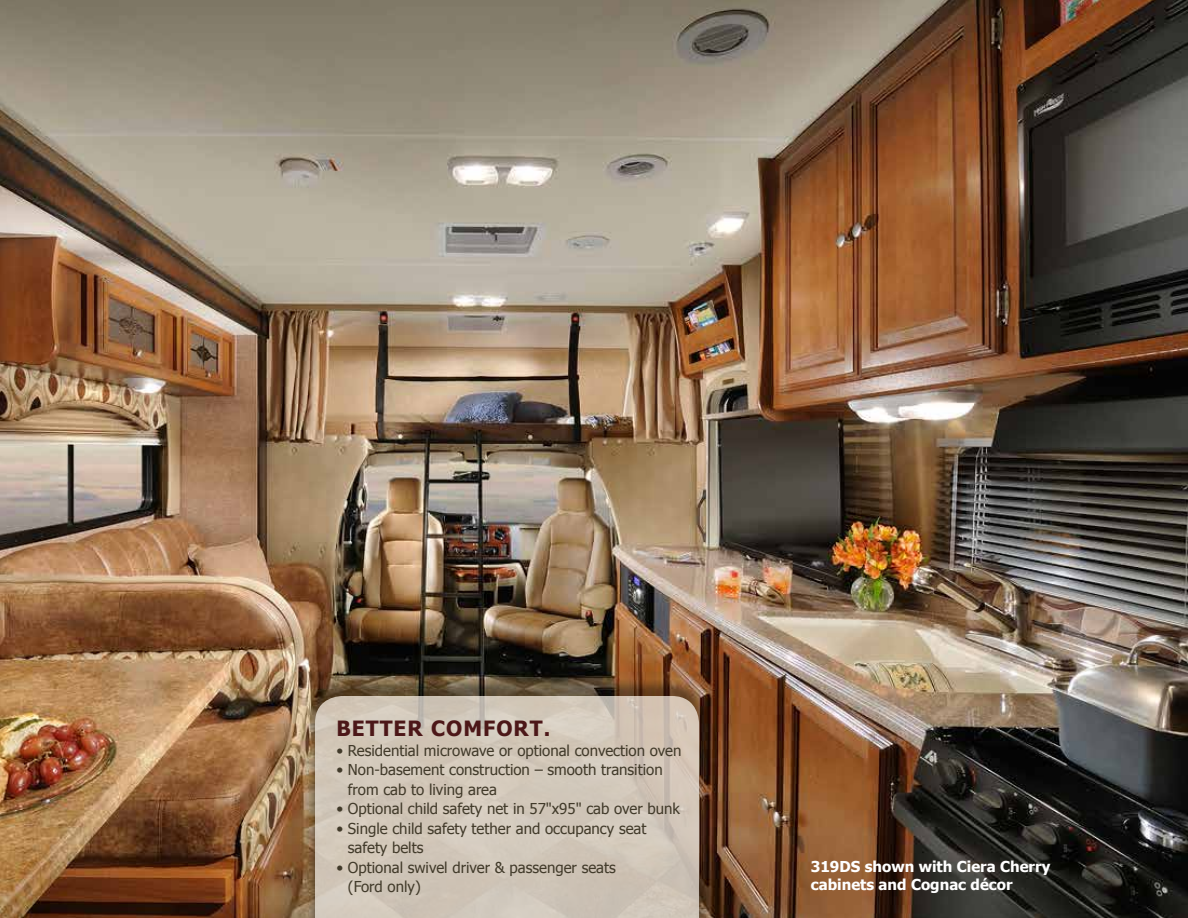
<style>
.page{position:relative;width:1188px;height:918px;background:#fff}
.page>*{position:absolute;margin:0;border:0;box-sizing:border-box;transform-origin:0 0}
.t1{font:700 21px "Tahoma";letter-spacing:.05em;color:#4c1718}
.t2{font:15px/19.5px "Tahoma";color:#413a2a}
.t3{font:700 15px/18px "Tahoma";color:#fff}
</style>
<div class="page">
<img style="left:0;top:0;width:1188px;height:918px">
<div style="left:307px;top:678px;width:400px;height:240px;background:#000;opacity:.5"></div>
<svg style="left:315px;top:696px;width:384px;height:222px;background:#d0c5b8"></svg>
<h1 class="t1" style="left:336px;top:719px;width:216px">BETTER COMFORT.</h1>
<p class="t2" style="left:336px;top:741px;width:347px">• Residential microwave or optional convection oven</p>
<p class="t2" style="left:348px;top:761px;width:316px;text-indent:-12px">• Non-basement construction – smooth transition from cab to living area</p>
<p class="t2" style="left:336px;top:798px;width:345px">• Optional child safety net in 57"x95" cab over bunk</p>
<p class="t2" style="left:348px;top:819px;width:300px;text-indent:-12px">• Single child safety tether and occupancy seat safety belts</p>
<p class="t2" style="left:348px;top:858px;width:269px;text-indent:-12px">• Optional swivel driver &amp; passenger seats (Ford only)</p>
<p class="t3" style="left:811px;top:858px;width:241px">319DS shown with Ciera Cherry cabinets and Cognac décor</p>
</div>
